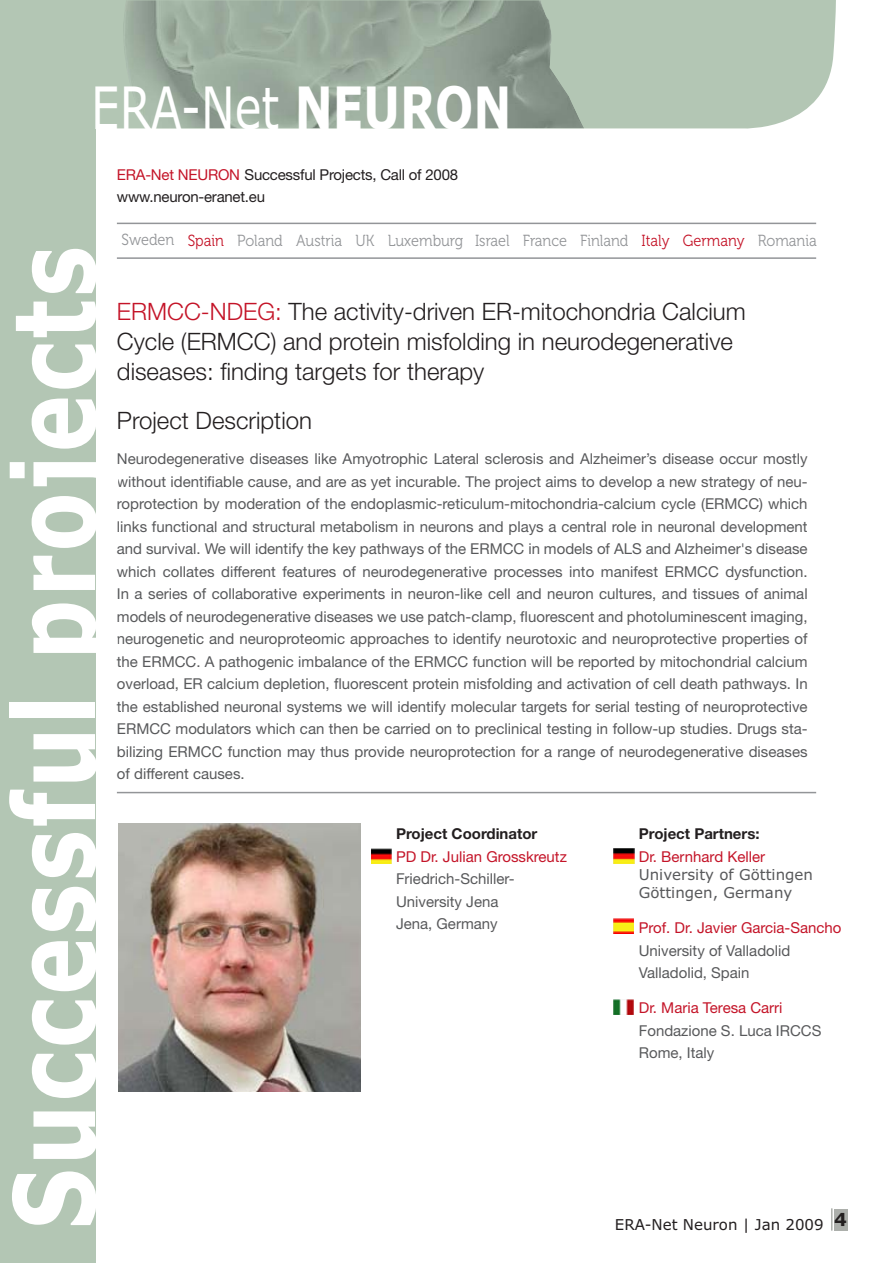
<style>
.page{position:relative;width:893px;height:1263px;background:#fff}
.page>*{position:absolute;margin:0;border:0;box-sizing:border-box;transform-origin:0 0}
.t1{font:700 112.2px "Verdana";letter-spacing:.03em;color:#fff;scale:.77 1}
.t2{font:58.5px "Verdana";color:#fff;scale:.77 1}
.t3{font:300 24px/30px "Helvetica Neue";color:#231f20}
.t4{font:700 18px "Verdana";color:#231f20}
.t5{font:16.05px "Museo 300";color:#939598;scale:.91 1}
.t6{font:16.05px "Museo 300";color:#c41428;scale:.91 1}
.t7{font:15px/22.5px "Helvetica Neue";color:#58595b}
.t8{font:15px "Helvetica Neue";color:#c41428}
.t9{font:15px/22.5px "Helvetica Neue";letter-spacing:-.015em;color:#231f20}
.t10{font:15px/18px "Verdana";color:#58595b}
.t11{font:700 15px "Helvetica Neue";color:#231f20}
.t12{font:15px "Verdana";color:#231f20}
.s1{font-weight:700}
.s2{color:#c41428}
.s3{color:#939598}
</style>
<div class="page">
<svg style="left:831px;top:1208px;width:1px;height:23px"></svg>
<div style="left:834px;top:1209px;width:14px;height:21px;background:#acafab"></div>
<div style="left:0;top:36px;width:96px;height:1227px;background:#b3c6b4"></div>
<div style="left:0;top:0;width:836px;height:129px;background:#b3c6b4"></div>
<img style="left:123px;top:0;width:461px;height:128px">
<hr style="left:117px;top:223px;width:699px;height:1px;background:#939598">
<hr style="left:117px;top:257px;width:699px;height:2px;background:#939598">
<img style="left:118px;top:824px;width:243px;height:267px">
<hr style="left:117px;top:792px;width:699px;height:1px;background:#939598">
<img style="left:614px;top:919px;width:19px;height:15px">
<img style="left:371px;top:849px;width:20px;height:15px">
<img style="left:614px;top:848px;width:20px;height:15px">
<img style="left:613px;top:1000px;width:20px;height:15px">
<h2 class="t2" style="left:91px;top:84px;width:547px">ERA-Net <span class="s1">NEURON</span></h2>
<p class="t9" style="left:117px;top:165px;width:343px"><span class="s2">ERA-Net NEURON</span> Successful Projects, Call of 2008 www.neuron-eranet.eu</p>
<p class="t5" style="left:122px;top:234px;width:491px">Sweden <span class="s2">Spain</span> Poland Austria UK Luxemburg Israel France</p>
<p class="t5" style="left:758px;top:234px;width:66px">Romania</p>
<p class="t6" style="left:580px;top:234px;width:182px"><span class="s3">Finland</span> Italy Germany</p>
<h1 class="t1" style="left:10px;top:1230px;width:1279px;rotate:-90deg">Successful projects</h1>
<h3 class="t3" style="left:117px;top:299px;width:630px"><span class="s2">ERMCC-NDEG:</span> The activity-driven ER-mitochondria Calcium<br>Cycle (ERMCC) and protein misfolding in neurodegenerative diseases: finding targets for therapy</h3>
<h3 class="t3" style="left:117px;top:408px;width:197px">Project Description</h3>
<p class="t7" style="left:117px;top:449px;width:692px;text-align:justify">Neurodegenerative diseases like Amyotrophic Lateral sclerosis and Alzheimer’s disease occur mostly without identifiable cause, and are as yet incurable. The project aims to develop a new strategy of neu&shy;roprotection by moderation of the endoplasmic-reticulum-mitochondria-calcium cycle (ERMCC) which links functional and structural metabolism in neurons and plays a central role in neuronal development and survival. We will identify the key pathways of the ERMCC in models of ALS and Alzheimer's disease which collates different features of neurodegenerative processes into manifest ERMCC dysfunction.<br>In a series of collaborative experiments in neuron-like cell and neuron cultures, and tissues of animal models of neurodegenerative diseases we use patch-clamp, fluorescent and photoluminescent imaging, neurogenetic and neuroproteomic approaches to identify neurotoxic and neuroprotective properties of the ERMCC. A pathogenic imbalance of the ERMCC function will be reported by mitochondrial calcium overload, ER calcium depletion, fluorescent protein misfolding and activation of cell death pathways. In the established neuronal systems we will identify molecular targets for serial testing of neuroprotective ERMCC modulators which can then be carried on to preclinical testing in follow-up studies. Drugs sta&shy;bilizing ERMCC function may thus provide neuroprotection for a range of neurodegenerative diseases of different causes.</p>
<p class="t11" style="left:396px;top:829px;width:143px">Project Coordinator</p>
<p class="t8" style="left:396px;top:851px;width:172px">PD Dr. Julian Grosskreutz</p>
<p class="t7" style="left:396px;top:869px;width:120px">Friedrich-Schiller-<br>University Jena<br>Jena, Germany</p>
<p class="t11" style="left:639px;top:829px;width:122px">Project Partners:</p>
<p class="t8" style="left:639px;top:851px;width:128px">Dr. Bernhard Keller</p>
<p class="t10" style="left:639px;top:867px;width:176px">University of Göttingen<br>Göttingen, Germany</p>
<p class="t8" style="left:639px;top:922px;width:204px">Prof. Dr. Javier Garcia-Sancho</p>
<p class="t7" style="left:639px;top:941px;width:153px">University of Valladolid<br>Valladolid, Spain</p>
<p class="t8" style="left:639px;top:1003px;width:145px">Dr. Maria Teresa Carri</p>
<p class="t7" style="left:639px;top:1021px;width:184px">Fondazione S. Luca IRCCS<br>Rome, Italy</p>
<p class="t4" style="left:834px;top:1213px;width:14px">4</p>
<p class="t12" style="left:615px;top:1219px;width:210px">ERA-Net Neuron | Jan 2009</p>
</div>
